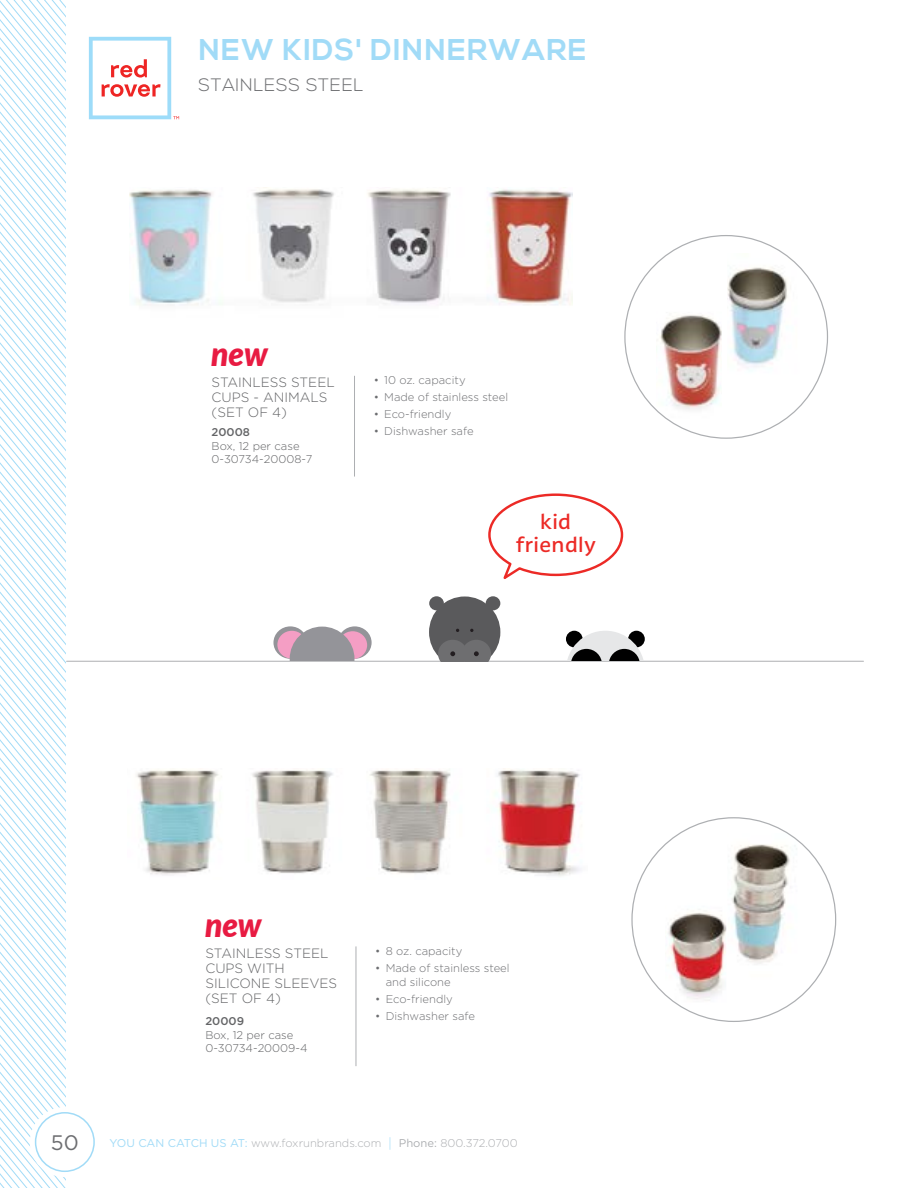
<style>
.page{position:relative;width:918px;height:1188px;background:#fff}
.page>*{position:absolute;margin:0;border:0;box-sizing:border-box;transform-origin:0 0}
.t1{font:italic 900 33.15px "Lato";color:#e81b42;scale:.95 1}
.t2{font:700 30px "Nexa";letter-spacing:.04em;color:#a1dbf7}
.t3{font:21px "Gotham";color:#6d6e71}
.t4{font:500 20.1px/22.8px "Latina Essential";letter-spacing:.02em;color:#ec2a26;text-align:center}
.t5{font:300 18px "Nexa";letter-spacing:.04em;color:#6d6e71}
.t6{font:300 13.5px/15px "Gotham";color:#636466}
.t7{font:300 11.25px/13.5px "Gotham";color:#6d6e71}
.t8{font:300 11.25px/13.5px "Gotham";color:#636466}
.t9{font:300 11.25px "Gotham";color:#adafb2}
.t10{font:500 11.25px "Gotham";color:#636466}
.s1{font-weight:400;color:#a1dbf7}
.s2{font-size:13.5px;color:#a1dbf7}
.s3{font-weight:400}
</style>
<div class="page">
<svg style="left:0;top:0;width:65px;height:1188px"></svg>
<div style="left:30px;top:1107px;width:70px;height:70px;background:#fff;border-radius:50%"></div>
<div style="left:35px;top:1112px;width:60px;height:60px;border:2px solid #a1dbf7;border-radius:50%"></div>
<img style="left:129px;top:189px;width:443px;height:187px">
<hr style="left:354px;top:376px;width:1px;height:101px;background:#adafb2">
<img style="left:656px;top:315px;width:66px;height:106px">
<img style="left:727px;top:253px;width:101px;height:168px">
<hr style="left:67px;top:661px;width:797px;height:1px;background:#adafb2">
<svg style="left:566px;top:631px;width:79px;height:30px;background:#909191"></svg>
<svg style="left:488px;top:493px;width:136px;height:86px"></svg>
<svg style="left:273px;top:626px;width:34px;height:33px"></svg>
<div style="left:277px;top:631px;width:29px;height:28px;background:#f49ec4;border-radius:50%"></div>
<svg style="left:338px;top:626px;width:34px;height:33px"></svg>
<div style="left:338px;top:631px;width:29px;height:28px;background:#f49ec4;border-radius:50%"></div>
<svg style="left:290px;top:627px;width:65px;height:34px;background:#a399a2"></svg>
<svg style="left:429px;top:596px;width:71px;height:66px;background:#707072"></svg>
<img style="left:136px;top:769px;width:445px;height:107px">
<hr style="left:356px;top:946px;width:1px;height:120px;background:#adafb2">
<img style="left:730px;top:833px;width:106px;height:172px">
<img style="left:665px;top:834px;width:61px;height:172px">
<svg style="left:89px;top:37px;width:90px;height:82px"></svg>
<h2 class="t2" style="left:199px;top:32px;width:389px">NEW KIDS' DINNERWARE</h2>
<h3 class="t5" style="left:199px;top:74px;width:166px">STAINLESS STEEL</h3>
<h1 class="t1" style="left:211px;top:330px;width:61px">new</h1>
<p class="t6" style="left:212px;top:375px;width:125px">STAINLESS STEEL<br>CUPS - ANIMALS (SET OF 4)</p>
<p class="t7" style="left:374px;top:374px;width:93px">• 10 oz. capacity</p>
<p class="t7" style="left:374px;top:391px;width:136px">• Made of stainless steel</p>
<p class="t7" style="left:374px;top:408px;width:79px">• Eco-friendly</p>
<p class="t7" style="left:374px;top:425px;width:101px">• Dishwasher safe</p>
<p class="t10" style="left:212px;top:426px;width:40px">20008</p>
<p class="t8" style="left:212px;top:439px;width:102px">Box, 12 per case<br>0-30734-20008-7</p>
<h3 class="t4" style="left:516px;top:511px;width:82px">kid friendly</h3>
<h1 class="t1" style="left:205px;top:900px;width:61px">new</h1>
<p class="t6" style="left:205px;top:946px;width:133px">STAINLESS STEEL<br>CUPS WITH<br>SILICONE SLEEVES (SET OF 4)</p>
<p class="t7" style="left:375px;top:944px;width:89px">• 8 oz. capacity</p>
<p class="t7" style="left:386px;top:961px;width:125px;text-indent:-10px">• Made of stainless steel and silicone</p>
<p class="t7" style="left:375px;top:992px;width:79px">• Eco-friendly</p>
<p class="t7" style="left:375px;top:1009px;width:101px">• Dishwasher safe</p>
<p class="t10" style="left:205px;top:1015px;width:40px">20009</p>
<p class="t8" style="left:205px;top:1028px;width:104px">Box, 12 per case<br>0-30734-20009-4</p>
<h3 class="t3" style="left:51px;top:1131px;width:29px">50</h3>
<p class="t9" style="left:110px;top:1137px;width:410px"><span class="s1">YOU CAN CATCH US AT:</span> www.foxrunbrands.com <span class="s2">|</span> <span class="s3">Phone:</span> 800.372.0700</p>
</div>
